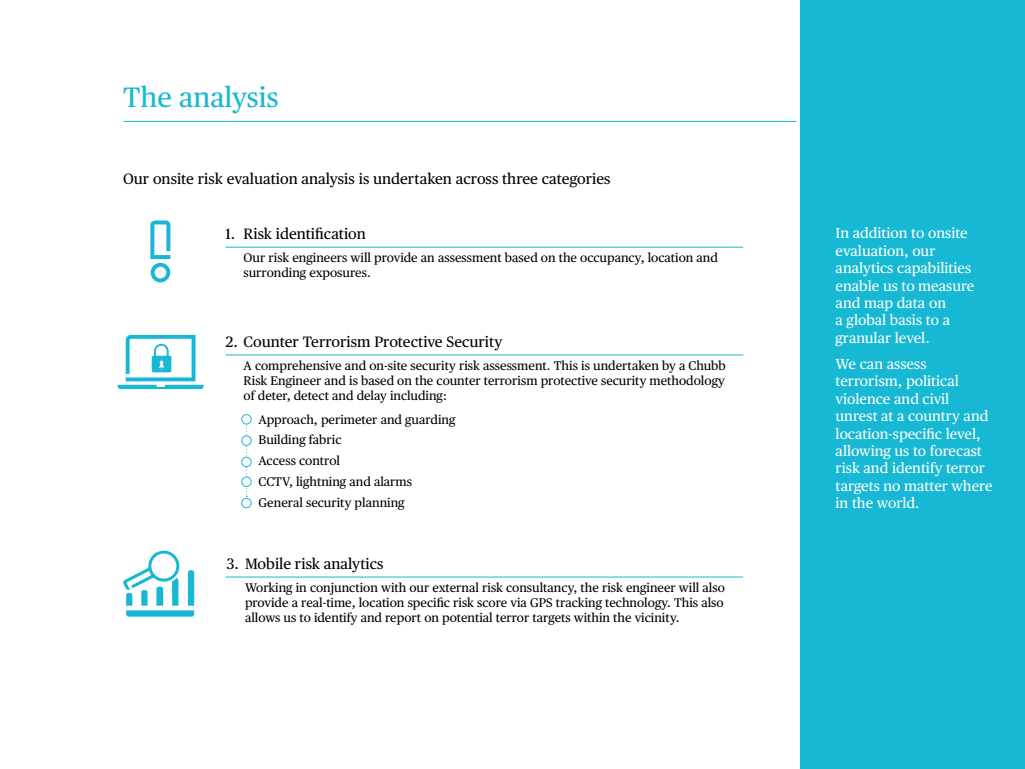
<style>
.page{position:relative;width:1025px;height:769px;background:#fff}
.page>*{position:absolute;margin:0;border:0;box-sizing:border-box;transform-origin:0 0}
.t1{font:28px "Chubb Publico Text";color:#17b8d4}
.t2{font:15px "Chubb Publico Text";color:#000}
.t3{font:14.5px/17.4px "Chubb Publico Text";color:#fff}
.t4{font:12.5px/15px "Chubb Publico Text";color:#000}
</style>
<div class="page">
<div style="left:799px;top:0;width:225px;height:768px;background:#17b8d4"></div>
<hr style="left:225px;top:354px;width:517px;height:1px;background:#17b8d4">
<hr style="left:225px;top:247px;width:517px;height:1px;background:#17b8d4">
<hr style="left:225px;top:576px;width:517px;height:1px;background:#17b8d4">
<svg style="left:246px;top:424px;width:1px;height:72px"></svg>
<div style="left:241px;top:414px;width:10px;height:10px;border:1px solid #17b8d4;border-radius:50%"></div>
<div style="left:242px;top:435px;width:9px;height:10px;background:#fff;border-radius:50%"></div>
<div style="left:241px;top:435px;width:10px;height:10px;border:1px solid #17b8d4;border-radius:50%"></div>
<div style="left:242px;top:457px;width:9px;height:9px;background:#fff;border-radius:50%"></div>
<div style="left:241px;top:456px;width:10px;height:10px;border:1px solid #17b8d4;border-radius:50%"></div>
<div style="left:241px;top:497px;width:10px;height:10px;border:1px solid #17b8d4;border-radius:50%"></div>
<div style="left:242px;top:476px;width:9px;height:10px;background:#fff;border-radius:50%"></div>
<div style="left:241px;top:476px;width:10px;height:10px;border:1px solid #17b8d4;border-radius:50%"></div>
<hr style="left:123px;top:121px;width:673px;height:1px;background:#17b8d4">
<svg style="left:150px;top:220px;width:20px;height:62px"></svg>
<svg style="left:118px;top:334px;width:85px;height:55px"></svg>
<svg style="left:123px;top:550px;width:71px;height:66px"></svg>
<h1 class="t1" style="left:123px;top:76px;width:157px">The analysis</h1>
<p class="t2" style="left:123px;top:167px;width:488px">Our onsite risk evaluation analysis is undertaken across three categories</p>
<p class="t2" style="left:225px;top:222px;width:142px">1. Risk identification</p>
<p class="t4" style="left:243px;top:249px;width:475px">Our risk engineers will provide an assessment based on the occupancy, location and surronding exposures.</p>
<p class="t2" style="left:225px;top:330px;width:278px">2. Counter Terrorism Protective Security</p>
<p class="t4" style="left:243px;top:357px;width:483px;text-align:justify">A comprehensive and on-site security risk assessment. This is undertaken by a Chubb Risk Engineer and is based on the counter terrorism protective security methodology of deter, detect and delay including:</p>
<p class="t4" style="left:258px;top:408px;width:198px;line-height:20.6px">Approach, perimeter and guarding<br>Building fabric<br>Access control<br>CCTV, lightning and alarms<br>General security planning</p>
<p class="t2" style="left:227px;top:551px;width:158px">3. Mobile risk analytics</p>
<p class="t4" style="left:245px;top:579px;width:481px;text-align:justify">Working in conjunction with our external risk consultancy, the risk engineer will also provide a real-time, location specific risk score via GPS tracking technology. This also allows us to identify and report on potential terror targets within the vicinity.</p>
<p class="t3" style="left:835px;top:223px;width:140px">In addition to onsite evaluation, our analytics capabilities enable us to measure and map data on<br>a global basis to a granular level.</p>
<p class="t3" style="left:835px;top:354px;width:158px">We can assess terrorism, political violence and civil unrest at a country and location-specific level, allowing us to forecast risk and identify terror targets no matter where in the world.</p>
</div>
